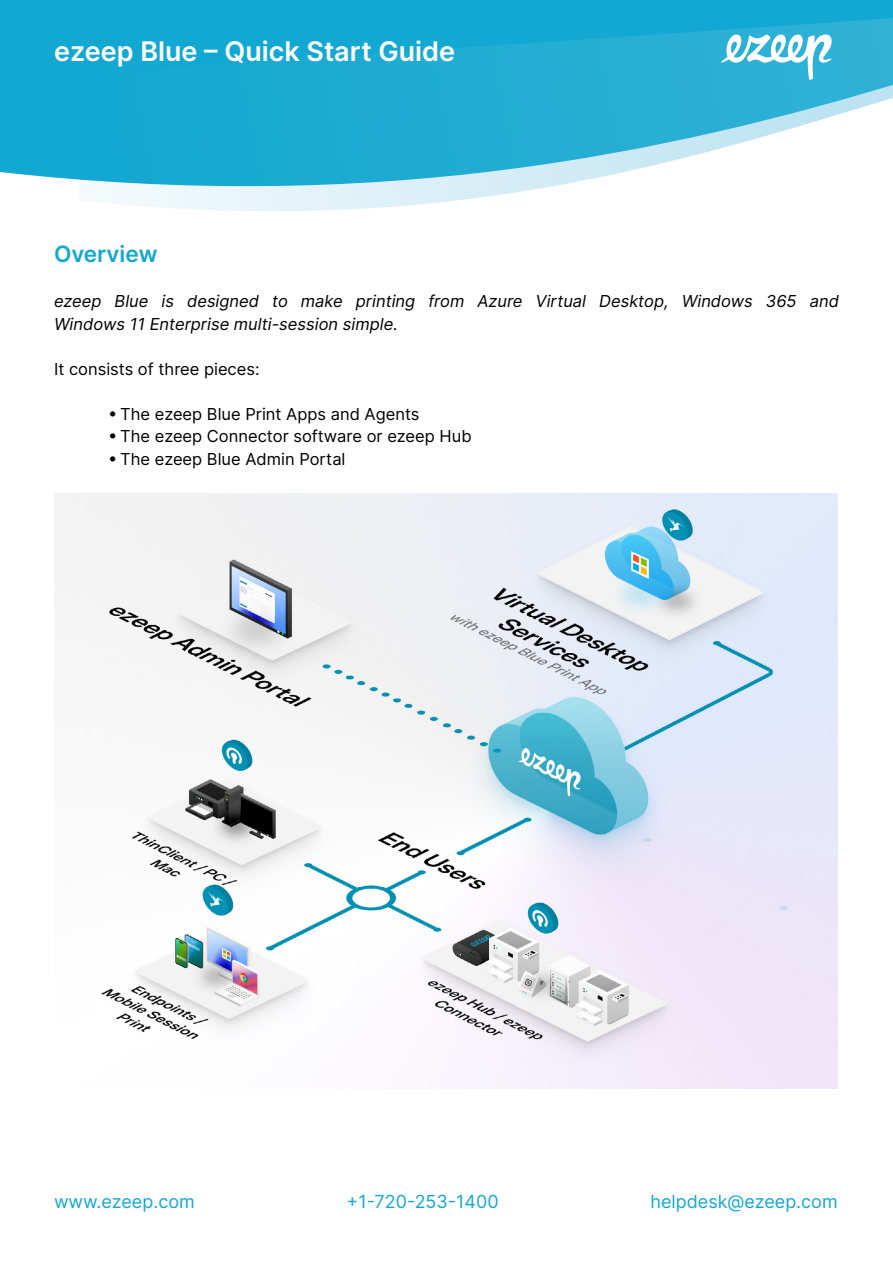
<style>
.page{position:relative;width:893px;height:1263px;background:#fff}
.page>*{position:absolute;margin:0;border:0;box-sizing:border-box;transform-origin:0 0}
.t1{font:600 27px "Inter";color:#fff}
.t2{font:600 22.5px "Inter";color:#13a8d1}
.t3{font:18px "Inter";color:#13a8d1}
.t4{font:16.5px "Inter";color:#000}
.t5{font:italic 16.5px/22.5px "Inter";color:#000}
</style>
<div class="page">
<svg style="left:0;top:0;width:119px;height:204px;background:#31b3d6"></svg>
<svg style="left:119px;top:0;width:774px;height:211px"></svg>
<svg style="left:721px;top:34px;width:111px;height:46px"></svg>
<img style="left:54px;top:493px;width:784px;height:596px">
<h1 class="t1" style="left:54px;top:31px;width:403px">ezeep Blue – Quick Start Guide</h1>
<h2 class="t2" style="left:54px;top:237px;width:105px">Overview</h2>
<p class="t5" style="left:54px;top:289px;width:786px">ezeep Blue is designed to make printing from Azure Virtual Desktop, Windows 365 and<br>Windows 11 Enterprise multi-session simple.</p>
<p class="t4" style="left:54px;top:357px;width:207px">It consists of three pieces:</p>
<p class="t4" style="left:108px;top:402px;width:313px">• The ezeep Blue Print Apps and Agents</p>
<p class="t4" style="left:108px;top:424px;width:365px">• The ezeep Connector software or ezeep Hub</p>
<p class="t4" style="left:108px;top:447px;width:239px">• The ezeep Blue Admin Portal</p>
<p class="t3" style="left:54px;top:1188px;width:142px">www.ezeep.com</p>
<p class="t3" style="left:346px;top:1188px;width:154px">+1-720-253-1400</p>
<p class="t3" style="left:650px;top:1188px;width:189px">helpdesk@ezeep.com</p>
</div>
